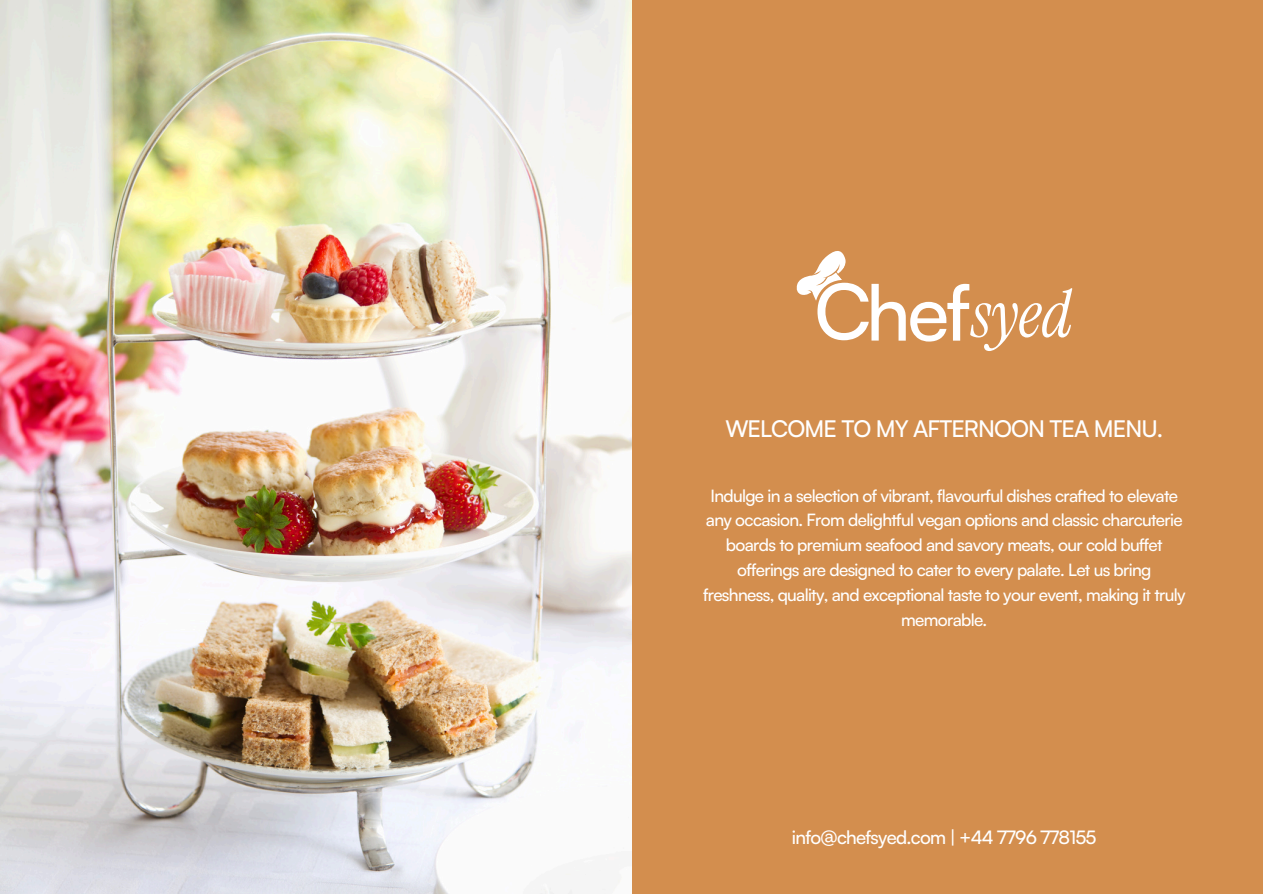
<style>
.page{position:relative;width:1263px;height:894px;background:#fff}
.page>*{position:absolute;margin:0;border:0;box-sizing:border-box;transform-origin:0 0}
.t1{font:500 77.1px "Satoshi";color:#fff}
.t2{font:italic 65.55px "Instrument Serif";color:#fff}
.t3{font:500 23.1px "Satoshi";letter-spacing:-.04em;color:#fff}
.t4{font:500 18.6px "Satoshi";letter-spacing:-.04em;color:#fff}
.t5{font:500 17.1px/24.8px "Satoshi";letter-spacing:-.04em;color:#fff;text-align:center}
.s1{color:rgb(0 0 0/0)}
</style>
<div class="page">
<div style="left:0;top:0;width:1263px;height:893px;background:#d38e4e"></div>
<img style="left:0;top:0;width:631px;height:893px">
<svg style="left:796px;top:251px;width:50px;height:50px"></svg>
<p class="t1" style="left:814px;top:262px;width:158px"><span class="s1">C</span>hef</p>
<p class="t2" style="left:971px;top:272px;width:103px">syed</p>
<h1 class="t3" style="left:725px;top:413px;width:439px">WELCOME TO MY AFTERNOON TEA MENU.</h1>
<h2 class="t5" style="left:703px;top:482px;width:484px">Indulge in a selection of vibrant, flavourful dishes crafted to elevate any occasion. From delightful vegan options and classic charcuterie boards to premium seafood and savory meats, our cold buffet offerings are designed to cater to every palate. Let us bring freshness, quality, and exceptional taste to your event, making it truly memorable.</h2>
<h3 class="t4" style="left:792px;top:825px;width:306px">info@chefsyed.com | +44 7796 778155</h3>
</div>
